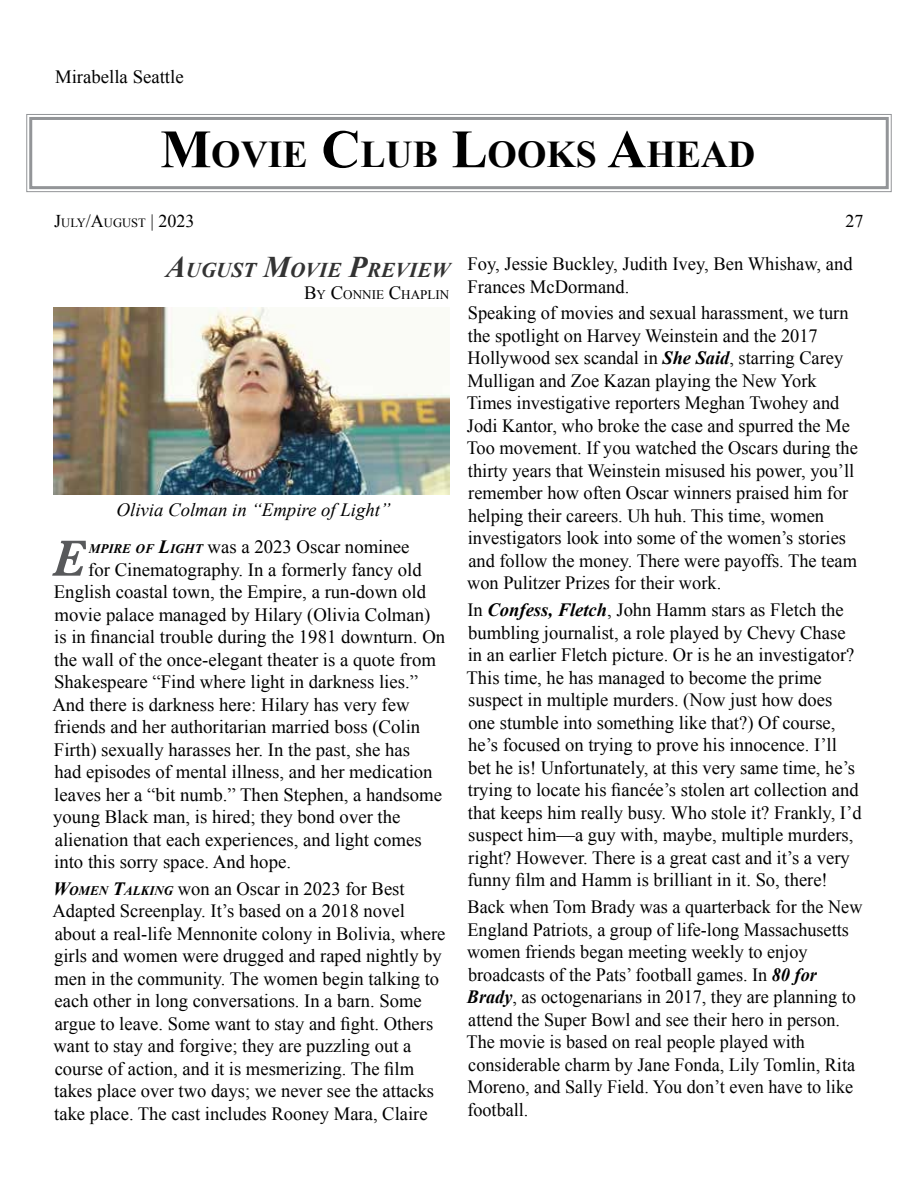
<style>
.page{position:relative;width:918px;height:1188px;background:#fff}
.page>*{position:absolute;margin:0;border:0;box-sizing:border-box;transform-origin:0 0}
.t1{font:italic 600 52.8px "Baskerville";color:#58595b}
.t2{font:700 37.8px "Times New Roman";color:#000}
.t3{font:italic 700 21px "Times New Roman";color:#333}
.t4{font:18.75px/22.5px "Times New Roman";color:#000}
.t5{font:italic 18.75px "Times New Roman";color:#000}
.t6{font:18px "Times New Roman";color:#000}
.t7{font:13.2px "Times New Roman";color:#000}
.s1{font-size:54px}
.s2{font-size:12.6px}
.s3{font-size:30px}
.s4{font-size:18.75px}
.s5{font-weight:700;font-style:italic}
.s6{font-weight:700;font-style:italic;font-size:13.2px}
</style>
<div class="page">
<svg style="left:26px;top:114px;width:866px;height:79px"></svg>
<div style="left:29px;top:117px;width:860px;height:72px;border:3px solid #939598"></div>
<img style="left:54px;top:308px;width:396px;height:187px">
<p class="t4" style="left:55px;top:65px;width:130px">Mirabella Seattle</p>
<h2 class="t2" style="left:160px;top:128px;width:595px"><span class="s1">M</span>OVIE <span class="s1">C</span>LUB <span class="s1">L</span>OOKS <span class="s1">A</span>HEAD</h2>
<p class="t6" style="left:54px;top:209px;width:142px">J<span class="s2">ULY</span>/A<span class="s2">UGUST</span> | 2023</p>
<p class="t6" style="left:846px;top:209px;width:19px">27</p>
<p class="t3" style="left:166px;top:256px;width:286px"><span class="s3">A</span>UGUST <span class="s3">M</span>OVIE <span class="s3">P</span>REVIEW</p>
<p class="t7" style="left:304px;top:286px;width:147px"><span class="s4">B</span>Y <span class="s4">C</span>ONNIE <span class="s4">C</span>HAPLIN</p>
<p class="t4" style="left:468px;top:252px;width:387px">Foy, Jessie Buckley, Judith Ivey, Ben Whishaw, and<br>Frances McDormand.</p>
<p class="t4" style="left:467px;top:302px;width:393px">Speaking of movies and sexual harassment, we turn the spotlight on Harvey Weinstein and the 2017<br>Hollywood sex scandal in <span class="s5">She Said</span>, starring Carey Mulligan and Zoe Kazan playing the New York Times investigative reporters Meghan Twohey and Jodi Kantor, who broke the case and spurred the Me Too movement. If you watched the Oscars during the thirty years that Weinstein misused his power, you’ll remember how often Oscar winners praised him for helping their careers. Uh huh. This time, women investigators look into some of the women’s stories and follow the money. There were payoffs. The team won Pulitzer Prizes for their work.</p>
<p class="t4" style="left:467px;top:598px;width:396px">In <span class="s5">Confess, Fletch</span>, John Hamm stars as Fletch the bumbling journalist, a role played by Chevy Chase in an earlier Fletch picture. Or is he an investigator?<br>This time, he has managed to become the prime suspect in multiple murders. (Now just how does one stumble into something like that?) Of course, he’s focused on trying to prove his innocence. I’ll bet he is! Unfortunately, at this very same time, he’s trying to locate his fiancée’s stolen art collection and that keeps him really busy. Who stole it? Frankly, I’d suspect him—a guy with, maybe, multiple murders, right? However. There is a great cast and it’s a very funny film and Hamm is brilliant in it. So, there!</p>
<p class="t4" style="left:467px;top:895px;width:397px">Back when Tom Brady was a quarterback for the New England Patriots, a group of life-long Massachusetts women friends began meeting weekly to enjoy broadcasts of the Pats’ football games. In <span class="s5">80 for Brady</span>, as octogenarians in 2017, they are planning to attend the Super Bowl and see their hero in person.<br>The movie is based on real people played with considerable charm by Jane Fonda, Lily Tomlin, Rita Moreno, and Sally Field. You don’t even have to like football.</p>
<p class="t5" style="left:117px;top:496px;width:275px">Olivia Colman in “Empire of Light”</p>
<h1 class="t1" style="left:52px;top:523px;width:36px">E</h1>
<p class="t4" style="left:89px;top:535px;width:322px"><span class="s6">MPIRE OF</span> <span class="s5">L</span><span class="s6">IGHT</span> was a 2023 Oscar nominee</p>
<p class="t4" style="left:88px;top:558px;width:335px">for Cinematography. In a formerly fancy old</p>
<p class="t4" style="left:54px;top:580px;width:374px">English coastal town, the Empire, a run-down old</p>
<p class="t4" style="left:55px;top:603px;width:377px">movie palace managed by Hilary (Olivia Colman)</p>
<p class="t4" style="left:54px;top:625px;width:393px">is in financial trouble during the 1981 downturn. On</p>
<p class="t4" style="left:54px;top:648px;width:383px">the wall of the once-elegant theater is a quote from</p>
<p class="t4" style="left:54px;top:670px;width:365px">Shakespeare “Find where light in darkness lies.”</p>
<p class="t4" style="left:52px;top:693px;width:359px">And there is darkness here: Hilary has very few</p>
<p class="t4" style="left:54px;top:715px;width:368px">friends and her authoritarian married boss (Colin</p>
<p class="t4" style="left:54px;top:738px;width:358px">Firth) sexually harasses her. In the past, she has</p>
<p class="t4" style="left:55px;top:760px;width:380px">had episodes of mental illness, and her medication</p>
<p class="t4" style="left:54px;top:783px;width:390px">leaves her a “bit numb.” Then Stephen, a handsome</p>
<p class="t4" style="left:53px;top:805px;width:349px">young Black man, is hired; they bond over the</p>
<p class="t4" style="left:55px;top:828px;width:369px">alienation that each experiences, and light comes</p>
<p class="t4" style="left:54px;top:850px;width:238px">into this sorry space. And hope.</p>
<p class="t4" style="left:52px;top:877px;width:395px"><span class="s5">W</span><span class="s6">OMEN</span> <span class="s5">T</span><span class="s6">ALKING</span> won an Oscar in 2023 for Best Adapted Screenplay. It’s based on a 2018 novel about a real-life Mennonite colony in Bolivia, where girls and women were drugged and raped nightly by men in the community. The women begin talking to each other in long conversations. In a barn. Some argue to leave. Some want to stay and fight. Others want to stay and forgive; they are puzzling out a course of action, and it is mesmerizing. The film takes place over two days; we never see the attacks take place. The cast includes Rooney Mara, Claire</p>
</div>
